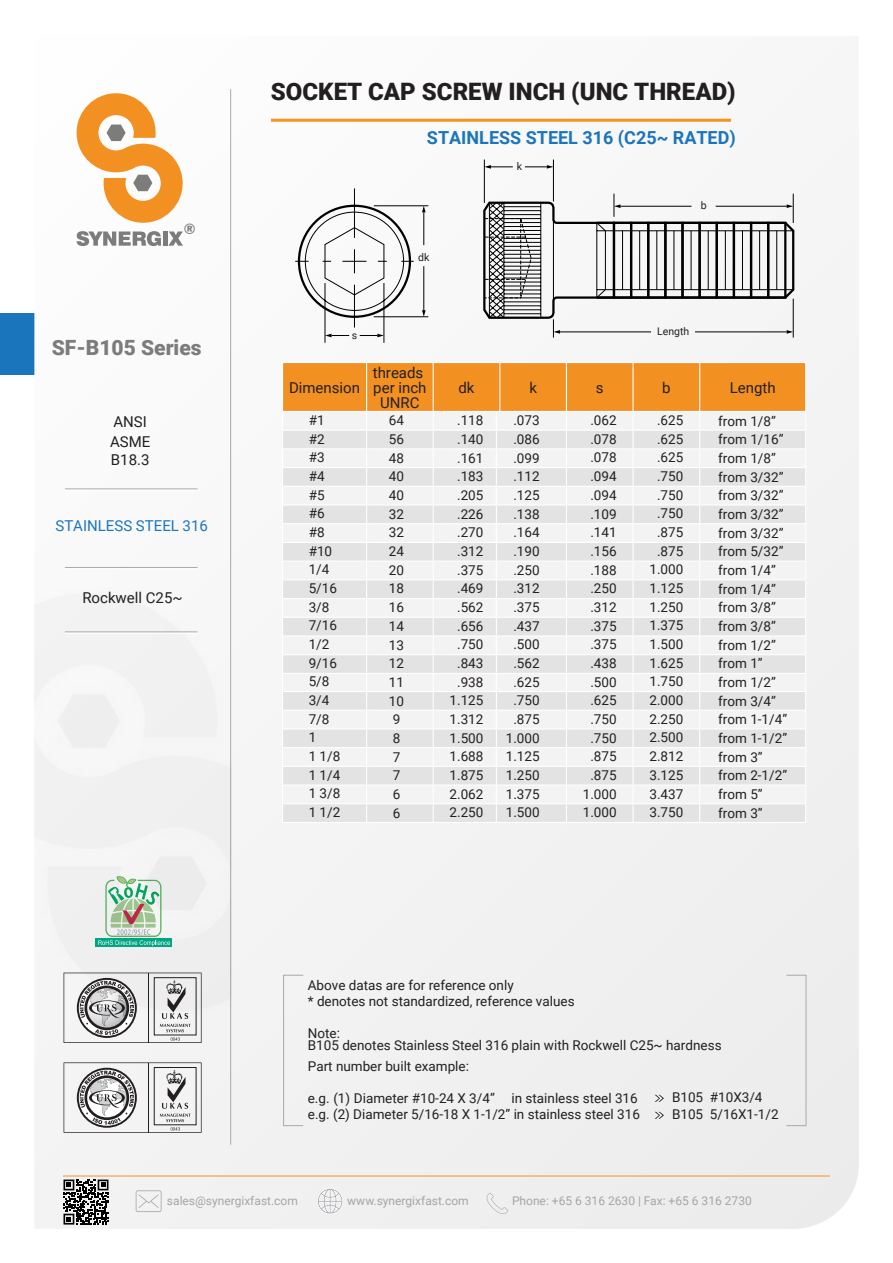
<style>
.page{position:relative;width:893px;height:1263px;background:#fff}
.page>*{position:absolute;margin:0;border:0;box-sizing:border-box;transform-origin:0 0}
.t1{font:900 24px "Roboto";color:#231f20}
.t2{font:900 21px "Roboto";color:#7c7c7b}
.t3{font:700 18px "Roboto";color:#1b75bc}
.t4{font:15px/15px "Roboto";color:#231f20;text-align:center}
.t5{font:15px "Roboto";color:#1b75bc}
.t6{font:14.25px "Humanist 777 BT Black Italic B";color:#7c7c7b}
.t7{font:13.5px/18.6px "Roboto";color:#231f20}
.t8{font:12px "Roboto";color:#a3a5a8}
.t9{font:10.5px "Roboto";color:#211e1f}
</style>
<div class="page">
<div style="left:0;top:314px;width:231px;height:61px;background:#1b75bc"></div>
<div style="left:34px;top:89px;width:825px;height:1140px;background:#f3f3f3"></div>
<hr style="left:63px;top:1175px;width:767px;height:1px;background:#f79220">
<svg style="left:136px;top:1190px;width:26px;height:22px"></svg>
<svg style="left:317px;top:1188px;width:26px;height:26px"></svg>
<svg style="left:487px;top:1193px;width:21px;height:21px"></svg>
<hr style="left:230px;top:89px;width:1px;height:1056px;background:#a7a9ac">
<div style="left:34px;top:556px;width:197px;height:471px;background:#f2f2f2"></div>
<hr style="left:65px;top:488px;width:133px;height:1px;background:#a7a9ac">
<hr style="left:65px;top:490px;width:133px;height:1px;background:#fff">
<hr style="left:65px;top:567px;width:133px;height:1px;background:#a7a9ac">
<hr style="left:65px;top:569px;width:133px;height:1px;background:#fff">
<hr style="left:65px;top:631px;width:133px;height:1px;background:#a7a9ac">
<hr style="left:65px;top:633px;width:133px;height:1px;background:#fff">
<hr style="left:271px;top:119px;width:460px;height:3px;background:#f79220">
<div style="left:283px;top:975px;width:21px;height:151px;border:1px solid #a7a9ac"></div>
<div style="left:786px;top:975px;width:20px;height:151px;border:1px solid #a7a9ac"></div>
<svg style="left:655px;top:1095px;width:9px;height:7px"></svg>
<svg style="left:655px;top:1112px;width:9px;height:7px"></svg>
<hr style="left:374px;top:205px;width:54px;height:1px;background:#000">
<hr style="left:423px;top:266px;width:1px;height:44px;background:#000">
<hr style="left:423px;top:212px;width:1px;height:33px;background:#000">
<hr style="left:374px;top:316px;width:54px;height:1px;background:#000">
<svg style="left:422px;top:310px;width:4px;height:7px"></svg>
<svg style="left:422px;top:206px;width:4px;height:6px"></svg>
<hr style="left:553px;top:160px;width:1px;height:42px;background:#000">
<hr style="left:484px;top:160px;width:1px;height:43px;background:#000">
<svg style="left:525px;top:165px;width:28px;height:4px"></svg>
<svg style="left:484px;top:165px;width:29px;height:4px"></svg>
<svg style="left:295px;top:188px;width:119px;height:155px"></svg>
<svg style="left:482px;top:194px;width:314px;height:144px"></svg>
<hr style="left:370px;top:822px;width:72px;height:1px;background:#fff">
<hr style="left:442px;top:822px;width:80px;height:1px;background:#fff">
<hr style="left:522px;top:822px;width:77px;height:1px;background:#fff">
<hr style="left:599px;top:822px;width:77px;height:1px;background:#fff">
<hr style="left:676px;top:822px;width:130px;height:1px;background:#fff">
<hr style="left:283px;top:362px;width:88px;height:1px;background:#fff">
<hr style="left:370px;top:362px;width:71px;height:1px;background:#fff">
<hr style="left:442px;top:362px;width:80px;height:1px;background:#fff">
<hr style="left:522px;top:362px;width:77px;height:1px;background:#fff">
<hr style="left:599px;top:362px;width:77px;height:1px;background:#fff">
<hr style="left:676px;top:362px;width:130px;height:1px;background:#fff">
<hr style="left:282px;top:822px;width:88px;height:1px;background:#fff">
<svg style="left:282px;top:363px;width:524px;height:459px"></svg>
<svg style="left:63px;top:1179px;width:45px;height:45px"></svg>
<svg style="left:64px;top:972px;width:138px;height:71px"></svg>
<svg style="left:64px;top:1062px;width:138px;height:71px"></svg>
<svg style="left:76px;top:231px;width:85px;height:15px"></svg>
<div style="left:163px;top:231px;width:5px;height:15px;background:#7c7c7b"></div>
<svg style="left:168px;top:231px;width:15px;height:15px"></svg>
<svg style="left:77px;top:93px;width:106px;height:130px"></svg>
<h1 class="t1" style="left:271px;top:74px;width:466px">SOCKET CAP SCREW INCH (UNC THREAD)</h1>
<h3 class="t3" style="left:427px;top:125px;width:310px">STAINLESS STEEL 316 (C25~ RATED)</h3>
<p class="t6" style="left:184px;top:219px;width:13px">®</p>
<h2 class="t2" style="left:52px;top:332px;width:151px">SF-B105 Series</h2>
<p class="t4" style="left:110px;top:411px;width:42px;line-height:19.5px;text-align:left">ANSI<br>ASME</p>
<p class="t4" style="left:111px;top:451px;width:40px">B18.3</p>
<p class="t5" style="left:55px;top:515px;width:154px">STAINLESS STEEL 316</p>
<p class="t4" style="left:82px;top:589px;width:102px">Rockwell C25~</p>
<p class="t9" style="left:418px;top:250px;width:13px">dk</p>
<p class="t9" style="left:517px;top:159px;width:7px">k</p>
<p class="t9" style="left:701px;top:198px;width:7px">b</p>
<p class="t9" style="left:352px;top:327px;width:7px">s</p>
<p class="t9" style="left:657px;top:324px;width:34px">Length</p>
<p class="t4" style="left:289px;top:379px;width:73px">Dimension</p>
<p class="t4" style="left:373px;top:364px;width:55px">threads per inch<br>UNRC</p>
<p class="t4" style="left:458px;top:379px;width:18px">dk</p>
<p class="t4" style="left:529px;top:379px;width:9px">k</p>
<p class="t4" style="left:596px;top:379px;width:9px">s</p>
<p class="t4" style="left:662px;top:379px;width:10px">b</p>
<p class="t4" style="left:730px;top:379px;width:47px">Length</p>
<p class="t7" style="left:309px;top:410px;width:33px">#1 #2 #3 #4 #5 #6 #8 #10<br>1/4<br>5/16<br>3/8<br>7/16<br>1/2<br>9/16<br>5/8<br>3/4<br>7/8<br>1<br>1 1/8<br>1 1/4<br>1 3/8<br>1 1/2</p>
<p class="t7" style="left:389px;top:411px;width:17px">64<br>56<br>48<br>40<br>40<br>32<br>32<br>24<br>20<br>18<br>16<br>14<br>13<br>12<br>11<br>10<br>9<br>8<br>7<br>7<br>6<br>6</p>
<p class="t7" style="left:450px;top:411px;width:35px;text-align:center">.118 .140 .161 .183 .205 .226 .270 .312 .375 .469 .562 .656 .750 .843 .938<br>1.125<br>1.312<br>1.500<br>1.688<br>1.875<br>2.062<br>2.250</p>
<p class="t7" style="left:506px;top:411px;width:35px;text-align:center">.073 .086 .099 .112 .125 .138 .164 .190 .250 .312 .375 .437 .500 .562 .625 .750 .875<br>1.000<br>1.125<br>1.250<br>1.375<br>1.500</p>
<p class="t7" style="left:583px;top:410px;width:35px;text-align:center">.062 .078 .078 .094 .094 .109 .141 .156 .188 .250 .312 .375 .375 .438 .500 .625 .750 .750 .875 .875<br>1.000<br>1.000</p>
<p class="t7" style="left:649px;top:410px;width:35px;text-align:center">.625 .625 .625 .750 .750 .750 .875 .875<br>1.000<br>1.125<br>1.250<br>1.375<br>1.500<br>1.625<br>1.750<br>2.000<br>2.250<br>2.500<br>2.812<br>3.125<br>3.437<br>3.750</p>
<p class="t7" style="left:718px;top:411px;width:70px">from 1/8” from 1/16” from 1/8” from 3/32” from 3/32” from 3/32” from 3/32” from 5/32” from 1/4” from 1/4” from 3/8” from 3/8” from 1/2” from 1” from 1/2” from 3/4” from 1-1/4” from 1-1/2” from 3” from 2-1/2” from 5” from 3”</p>
<p class="t7" style="left:308px;top:976px;width:268px;line-height:16.2px">Above datas are for reference only<br>* denotes not standardized, reference values</p>
<p class="t7" style="left:308px;top:1027px;width:415px;line-height:12.1px">Note:<br>B105 denotes Stainless Steel 316 plain with Rockwell C25~ hardness</p>
<p class="t7" style="left:308px;top:1056px;width:163px">Part number built example:</p>
<p class="t7" style="left:308px;top:1090px;width:334px;line-height:16.2px">e.g. (1) Diameter #10-24 X 3/4” in stainless steel 316 e.g. (2) Diameter 5/16-18 X 1-1/2” in stainless steel 316</p>
<p class="t7" style="left:672px;top:1089px;width:108px;line-height:16.2px">B105 #10X3/4<br>B105 5/16X1-1/2</p>
<p class="t8" style="left:167px;top:1193px;width:132px">sales@synergixfast.com</p>
<p class="t8" style="left:347px;top:1193px;width:123px">www.synergixfast.com</p>
<p class="t8" style="left:512px;top:1193px;width:241px">Phone: +65 6 316 2630 | Fax: +65 6 316 2730</p>
</div>
